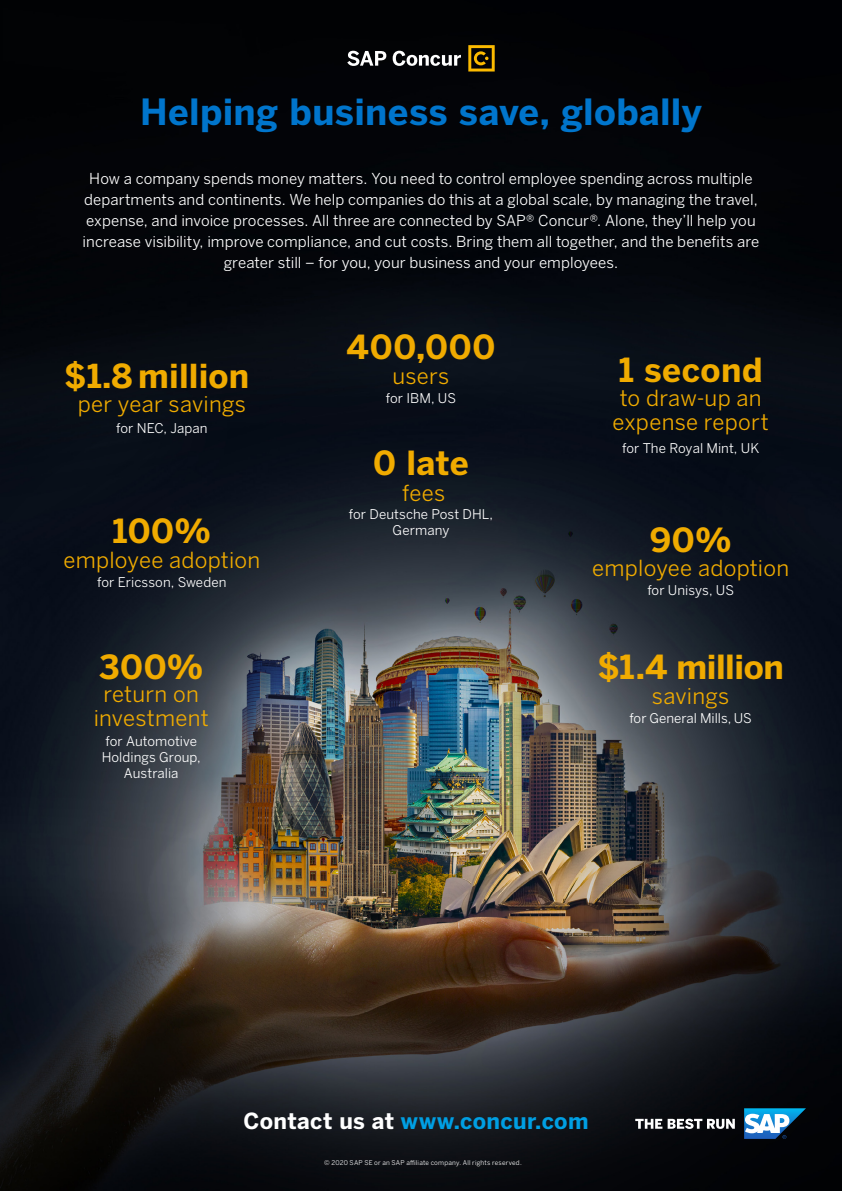
<style>
.page{position:relative;width:842px;height:1191px;background:#fff}
.page>*{position:absolute;margin:0;border:0;box-sizing:border-box;transform-origin:0 0}
.t1{font:700 35.9px "Benton Sans";letter-spacing:.01em;color:#0075cc}
.t2{font:700 33px "Benton Sans";letter-spacing:.015em;color:#f0ab00}
.t3{font:700 33px "Benton Sans";letter-spacing:-.015em;color:#f0ab00}
.t4{font:700 33px "Benton Sans";letter-spacing:.005em;color:#f0ab00}
.t5{font:22px/24px "Benton Sans";letter-spacing:.01em;color:#f0ab00;text-align:center}
.t6{font:700 22px "Benton Sans";letter-spacing:.015em;color:#009fe3}
.t7{font:15px/21px "Benton Sans";letter-spacing:.005em;color:#fff;text-align:center}
.t8{font:13.3px/16.2px "Benton Sans";letter-spacing:.005em;color:#fff;text-align:center}
.t9{font:6.5px "Benton Sans";letter-spacing:.03em;color:#fff}
.s1{color:#fff}
</style>
<div class="page">
<img style="left:0;top:0;width:842px;height:1191px">
<svg style="left:347px;top:51px;width:114px;height:15px"></svg>
<svg style="left:468px;top:45px;width:27px;height:26px"></svg>
<svg style="left:635px;top:1118px;width:100px;height:11px"></svg>
<svg style="left:744px;top:1108px;width:62px;height:30px"></svg>
<h1 class="t1" style="left:140px;top:89px;width:563px">Helping business save, globally</h1>
<p class="t7" style="left:83px;top:168px;width:678px">How a company spends money matters. You need to control employee spending across multiple departments and continents. We help companies do this at a global scale, by managing the travel, expense, and invoice processes. All three are connected by SAP® Concur®. Alone, they’ll help you increase visibility, improve compliance, and cut costs. Bring them all together, and the benefits are greater still – for you, your business and your employees.</p>
<h2 class="t4" style="left:64px;top:347px;width:186px">$1.8 million</h2>
<h3 class="t5" style="left:78px;top:392px;width:170px">per year savings</h3>
<p class="t8" style="left:116px;top:420px;width:93px">for NEC, Japan</p>
<h2 class="t2" style="left:113px;top:511px;width:100px">100%</h2>
<h3 class="t5" style="left:63px;top:548px;width:198px">employee adoption</h3>
<p class="t8" style="left:97px;top:574px;width:131px">for Ericsson, Sweden</p>
<h2 class="t2" style="left:99px;top:646px;width:106px">300%</h2>
<h3 class="t5" style="left:94px;top:682px;width:117px">return on investment</h3>
<p class="t8" style="left:102px;top:733px;width:101px">for Automotive<br>Holdings Group,<br>Australia</p>
<h2 class="t2" style="left:347px;top:326px;width:150px">400,000</h2>
<h3 class="t5" style="left:393px;top:363px;width:58px">users</h3>
<p class="t8" style="left:386px;top:390px;width:72px">for IBM, US</p>
<h2 class="t2" style="left:373px;top:443px;width:97px">0 late</h2>
<p class="t8" style="left:349px;top:506px;width:146px">for Deutsche Post DHL,<br>Germany</p>
<h3 class="t5" style="left:402px;top:481px;width:45px">fees</h3>
<h2 class="t2" style="left:619px;top:349px;width:145px">1 second</h2>
<h3 class="t5" style="left:612px;top:386px;width:158px">to draw-up an expense report</h3>
<p class="t8" style="left:622px;top:440px;width:139px">for The Royal Mint, UK</p>
<h2 class="t2" style="left:650px;top:519px;width:84px">90%</h2>
<h3 class="t5" style="left:592px;top:556px;width:198px">employee adoption</h3>
<p class="t8" style="left:647px;top:582px;width:88px">for Unisys, US</p>
<h2 class="t3" style="left:597px;top:646px;width:188px">$1.4 million</h2>
<h3 class="t5" style="left:652px;top:684px;width:79px">savings</h3>
<p class="t8" style="left:629px;top:710px;width:124px">for General Mills, US</p>
<h3 class="t6" style="left:243px;top:1107px;width:346px"><span class="s1">Contact us at</span> www.concur.com</h3>
<p class="t9" style="left:324px;top:1158px;width:199px">© 2020 SAP SE or an SAP affiliate company. All rights reserved.</p>
</div>
